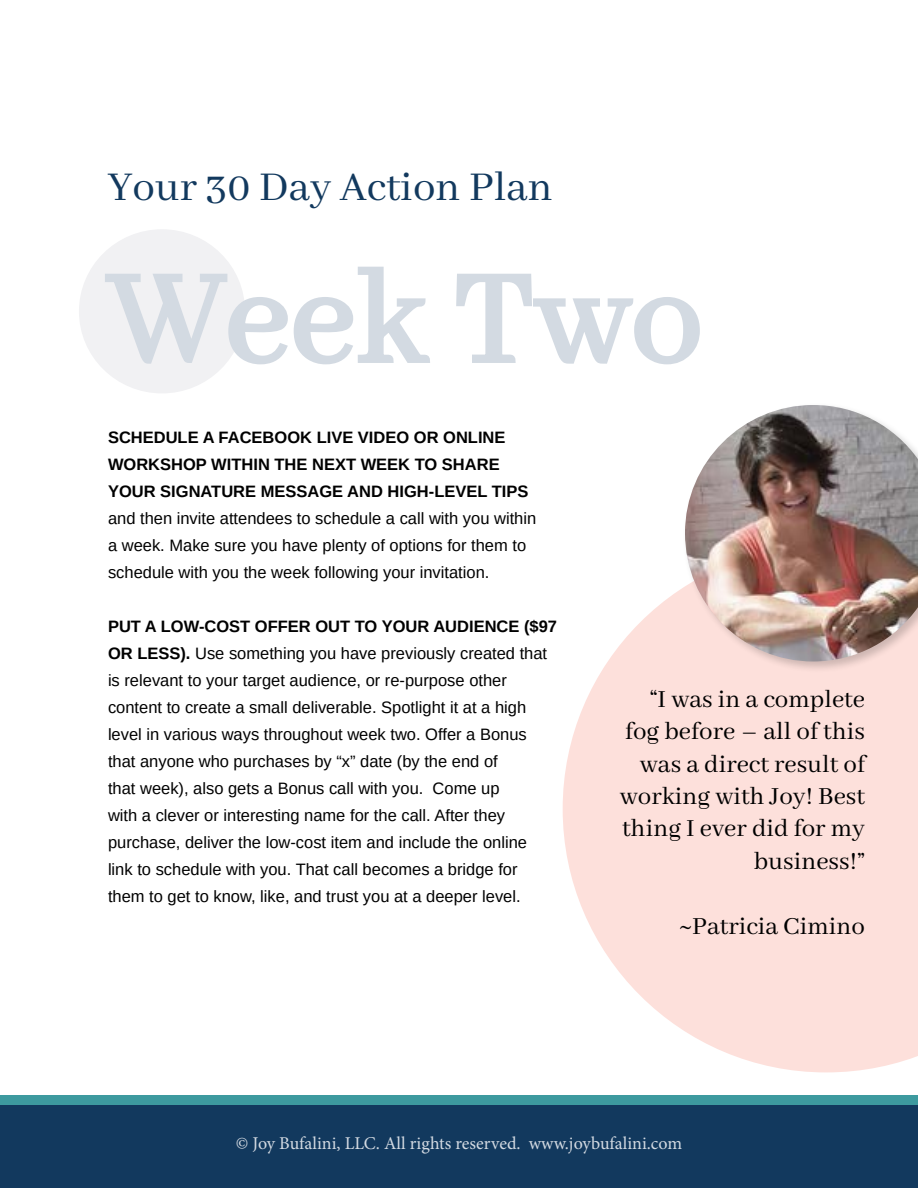
<style>
.page{position:relative;width:918px;height:1188px;background:#fff}
.page>*{position:absolute;margin:0;border:0;box-sizing:border-box;transform-origin:0 0}
.t1{font:144.3px "Abhaya Libre";color:#d3dae2}
.t2{font:45px "Abhaya Libre";color:#12395e}
.t3{font:27px/32.4px "Abhaya Libre";color:#000;text-align:right}
.t4{font:18px "Minion Pro";color:#d3dae2}
.t5{font:16.5px/27px "Arimo";color:#000}
.t6{font:700 16.5px/27px "Arimo";color:#000}
.s1{font-weight:700}
</style>
<div class="page">
<div style="left:0;top:1095px;width:918px;height:82px;background:#3d9a9f"></div>
<div style="left:0;top:1106px;width:918px;height:82px;background:#12395e"></div>
<div style="left:79px;top:229px;width:166px;height:164px;background:#f1f1f3;border-radius:50%"></div>
<svg style="left:105px;top:266px;width:325px;height:99px"></svg>
<svg style="left:456px;top:273px;width:244px;height:92px"></svg>
<svg style="left:563px;top:588px;width:355px;height:484px;fill:#fde0db"></svg>
<div style="left:682px;top:402px;width:236px;height:272px;background:#000;opacity:.19"></div>
<img style="left:685px;top:405px;width:233px;height:257px">
<h2 class="t2" style="left:108px;top:162px;width:446px">Your 30 Day Action Plan</h2>
<h1 class="t1" style="left:108px;top:240px;width:597px">Week Two</h1>
<p class="t6" style="left:108px;top:424px;width:422px">SCHEDULE A FACEBOOK LIVE VIDEO OR ONLINE<br>WORKSHOP WITHIN THE NEXT WEEK TO SHARE<br>YOUR SIGNATURE MESSAGE AND HIGH-LEVEL TIPS</p>
<p class="t5" style="left:108px;top:505px;width:430px">and then invite attendees to schedule a call with you within a week. Make sure you have plenty of options for them to schedule with you the week following your invitation.</p>
<p class="t5" style="left:108px;top:613px;width:451px"><span class="s1">PUT A LOW-COST OFFER OUT TO YOUR AUDIENCE ($97<br>OR LESS).</span> Use something you have previously created that is relevant to your target audience, or re-purpose other content to create a small deliverable. Spotlight it at a high level in various ways throughout week two. Offer a Bonus that anyone who purchases by “x” date (by the end of<br>that week), also gets a Bonus call with you. Come up<br>with a clever or interesting name for the call. After they purchase, deliver the low-cost item and include the online<br>link to schedule with you. That call becomes a bridge for them to get to know, like, and trust you at a deeper level.</p>
<h3 class="t3" style="left:620px;top:684px;width:247px">“I was in a complete fog before – all of this was a direct result of working with Joy! Best thing I ever did for my business!”</h3>
<h3 class="t3" style="left:679px;top:911px;width:187px">~Patricia Cimino</h3>
<p class="t4" style="left:236px;top:1131px;width:448px">© Joy Bufalini, LLC. All rights reserved. www.joybufalini.com</p>
</div>
